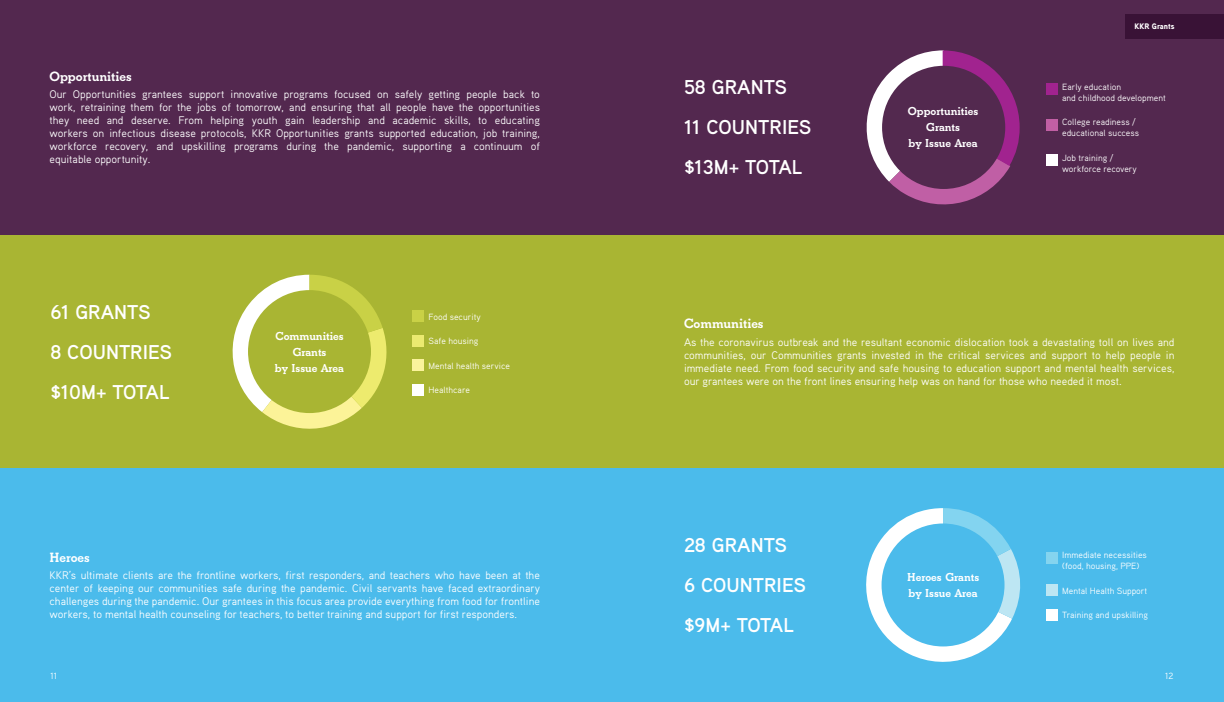
<style>
.page{position:relative;width:1224px;height:702px;background:#fff}
.page>*{position:absolute;margin:0;border:0;box-sizing:border-box;transform-origin:0 0}
.t1{font:700 20px/40px "Aaux Pro OT";color:#fff}
.t2{font:700 14px "Beton";color:#fff}
.t3{font:700 12px/16px "Beton";color:#fff;text-align:center}
.t4{font:11px/13px "Aaux Pro OT";color:#fff;text-align:justify}
.t5{font:9px/11px "Aaux Pro OT";color:#fff}
.t6{font:900 8px "Aaux Pro OT";color:#fff}
</style>
<div class="page">
<div style="left:612px;top:0;width:612px;height:235px;background:#53284f"></div>
<div style="left:612px;top:468px;width:612px;height:234px;background:#4bbbeb"></div>
<div style="left:0;top:0;width:612px;height:235px;background:#53284f"></div>
<div style="left:0;top:468px;width:612px;height:234px;background:#4bbbeb"></div>
<svg style="left:867px;top:50px;width:153px;height:154px"></svg>
<div style="left:882px;top:66px;width:123px;height:123px;background:#53294f;border-radius:50%"></div>
<div style="left:1046px;top:83px;width:12px;height:12px;background:#a1238f"></div>
<div style="left:1046px;top:119px;width:12px;height:12px;background:#c15fa4"></div>
<div style="left:1046px;top:154px;width:12px;height:12px;background:#fff"></div>
<div style="left:1126px;top:14px;width:98px;height:24px;background:#391236"></div>
<svg style="left:866px;top:508px;width:154px;height:154px"></svg>
<div style="left:882px;top:524px;width:123px;height:122px;background:#4bbbeb;border-radius:50%"></div>
<div style="left:1046px;top:552px;width:12px;height:12px;background:#84d4ef"></div>
<div style="left:1046px;top:584px;width:12px;height:12px;background:#bde6f3"></div>
<div style="left:1046px;top:609px;width:12px;height:12px;background:#fff"></div>
<div style="left:0;top:235px;width:612px;height:233px;background:#a9b533"></div>
<div style="left:612px;top:235px;width:612px;height:233px;background:#a9b533"></div>
<svg style="left:233px;top:275px;width:153px;height:154px"></svg>
<div style="left:248px;top:290px;width:123px;height:123px;background:#a9b533;border-radius:50%"></div>
<div style="left:412px;top:310px;width:12px;height:12px;background:#c9d146"></div>
<div style="left:412px;top:335px;width:12px;height:12px;background:#ebea70"></div>
<div style="left:412px;top:359px;width:12px;height:12px;background:#faf39c"></div>
<div style="left:412px;top:384px;width:12px;height:12px;background:#fff"></div>
<p class="t2" style="left:50px;top:68px;width:84px">Opportunities</p>
<p class="t4" style="left:50px;top:88px;width:492px">Our Opportunities grantees support innovative programs focused on safely getting people back to work, retraining them for the jobs of tomorrow, and ensuring that all people have the opportunities they need and deserve. From helping youth gain leadership and academic skills, to educating workers on infectious disease protocols, KKR Opportunities grants supported education, job training, workforce recovery, and upskilling programs during the pandemic, supporting a continuum of equitable opportunity.</p>
<h1 class="t1" style="left:50px;top:291px;width:123px">61 GRANTS<br>8 COUNTRIES $10M+ TOTAL</h1>
<p class="t3" style="left:275px;top:328px;width:71px">Communities<br>Grants<br>by Issue Area</p>
<p class="t5" style="left:429px;top:311px;width:54px">Food security</p>
<p class="t5" style="left:429px;top:335px;width:51px">Safe housing</p>
<p class="t5" style="left:429px;top:360px;width:83px">Mental health service</p>
<p class="t5" style="left:429px;top:384px;width:43px">Healthcare</p>
<p class="t2" style="left:50px;top:549px;width:42px">Heroes</p>
<p class="t4" style="left:50px;top:569px;width:492px">KKR’s ultimate clients are the frontline workers, first responders, and teachers who have been at the center of keeping our communities safe during the pandemic. Civil servants have faced extraordinary challenges during the pandemic. Our grantees in this focus area provide everything from food for frontline workers, to mental health counseling for teachers, to better training and support for first responders.</p>
<h1 class="t1" style="left:684px;top:67px;width:129px">58 GRANTS<br>11 COUNTRIES $13M+ TOTAL</h1>
<p class="t3" style="left:908px;top:104px;width:72px">Opportunities<br>Grants<br>by Issue Area</p>
<p class="t6" style="left:1135px;top:21px;width:41px">KKR Grants</p>
<p class="t5" style="left:1062px;top:81px;width:105px">Early education<br>and childhood development</p>
<p class="t5" style="left:1062px;top:116px;width:78px">College readiness / educational success</p>
<p class="t5" style="left:1062px;top:152px;width:76px">Job training / workforce recovery</p>
<p class="t2" style="left:684px;top:316px;width:81px">Communities</p>
<p class="t4" style="left:684px;top:335px;width:492px">As the coronavirus outbreak and the resultant economic dislocation took a devastating toll on lives and communities, our Communities grants invested in the critical services and support to help people in immediate need. From food security and safe housing to education support and mental health services, our grantees were on the front lines ensuring help was on hand for those who needed it most.</p>
<h1 class="t1" style="left:684px;top:524px;width:123px">28 GRANTS<br>6 COUNTRIES $9M+ TOTAL</h1>
<p class="t3" style="left:907px;top:569px;width:73px;text-align:left">Heroes Grants by Issue Area</p>
<p class="t5" style="left:1062px;top:550px;width:86px">Immediate necessities (food, housing, PPE)</p>
<p class="t5" style="left:1062px;top:585px;width:87px">Mental Health Support</p>
<p class="t5" style="left:1062px;top:610px;width:87px">Training and upskilling</p>
<p class="t5" style="left:50px;top:670px;width:8px">11</p>
<p class="t5" style="left:1165px;top:670px;width:10px">12</p>
</div>
